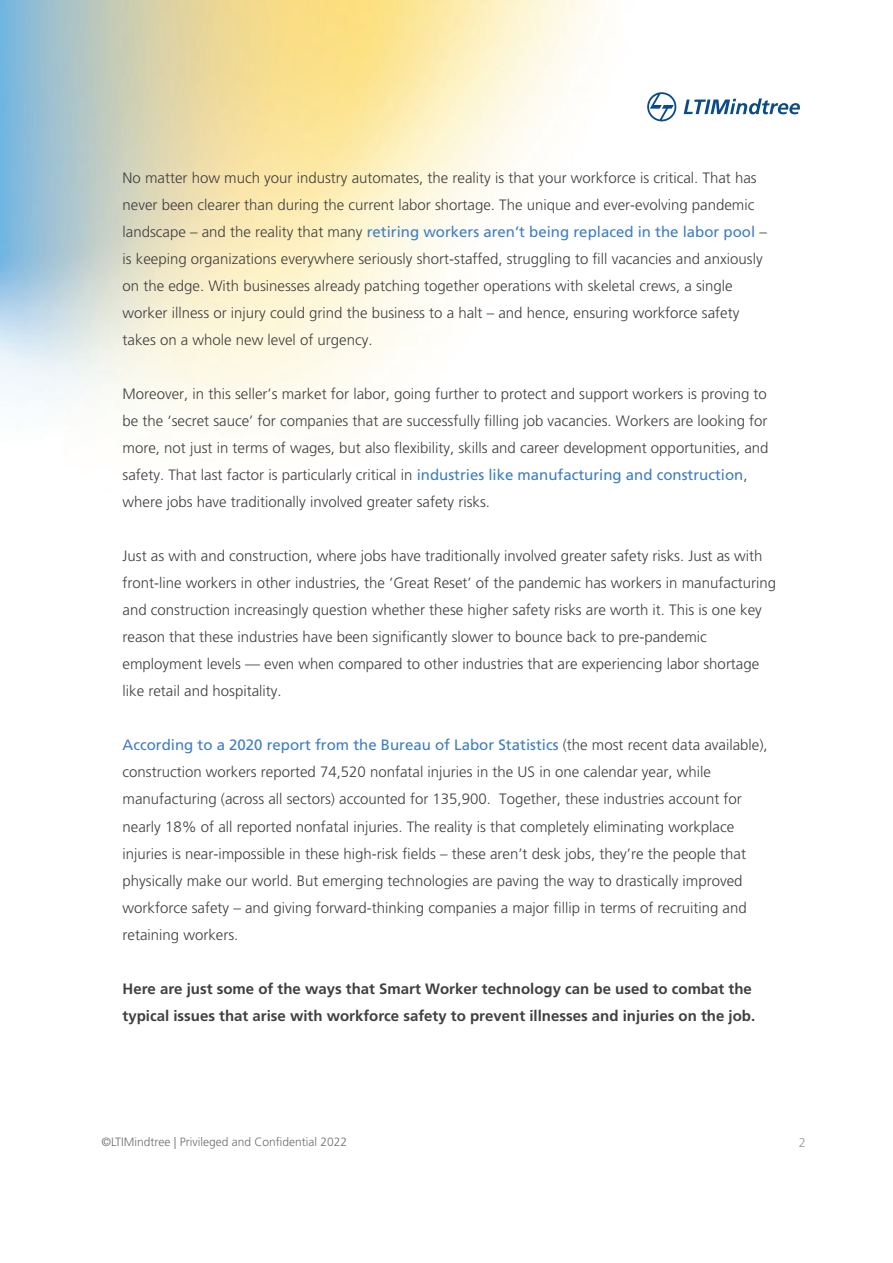
<style>
.page{position:relative;width:893px;height:1263px;background:#fff}
.page>*{position:absolute;margin:0;border:0;box-sizing:border-box;transform-origin:0 0}
.t1{font:300 15px/27px "Frutiger LT Pro";color:#413f41}
.t2{font:700 15px/27px "Frutiger LT Pro";color:#413f41}
.t3{font:300 12.75px "Frutiger LT Pro";color:#96999c}
.t4{font:300 12px "Frutiger LT Pro";color:#6d6e71}
.s1{font-weight:400;color:#3e7ec1}
</style>
<div class="page">
<svg style="left:647px;top:92px;width:29px;height:29px"></svg>
<svg style="left:684px;top:98px;width:116px;height:16px"></svg>
<p class="t1" style="left:123px;top:165px;width:646px">No matter how much your industry automates, the reality is that your workforce is critical. That has never been clearer than during the current labor shortage. The unique and ever-evolving pandemic landscape – and the reality that many <span class="s1">retiring workers aren’t being replaced in the labor pool</span> – is keeping organizations everywhere seriously short-staffed, struggling to fill vacancies and anxiously on the edge. With businesses already patching together operations with skeletal crews, a single worker illness or injury could grind the business to a halt – and hence, ensuring workforce safety takes on a whole new level of urgency.</p>
<p class="t1" style="left:123px;top:381px;width:647px">Moreover, in this seller’s market for labor, going further to protect and support workers is proving to be the ‘secret sauce’ for companies that are successfully filling job vacancies. Workers are looking for more, not just in terms of wages, but also flexibility, skills and career development opportunities, and safety. That last factor is particularly critical in <span class="s1">industries like manufacturing and construction</span>, where jobs have traditionally involved greater safety risks.</p>
<p class="t1" style="left:123px;top:543px;width:655px">Just as with and construction, where jobs have traditionally involved greater safety risks. Just as with front-line workers in other industries, the ‘Great Reset’ of the pandemic has workers in manufacturing and construction increasingly question whether these higher safety risks are worth it. This is one key reason that these industries have been significantly slower to bounce back to pre-pandemic employment levels — even when compared to other industries that are experiencing labor shortage like retail and hospitality.</p>
<p class="t1" style="left:123px;top:732px;width:647px"><span class="s1">According to a 2020 report from the Bureau of Labor Statistics</span> (the most recent data available), construction workers reported 74,520 nonfatal injuries in the US in one calendar year, while manufacturing (across all sectors) accounted for 135,900. Together, these industries account for nearly 18% of all reported nonfatal injuries. The reality is that completely eliminating workplace injuries is near-impossible in these high-risk fields – these aren’t desk jobs, they’re the people that physically make our world. But emerging technologies are paving the way to drastically improved workforce safety – and giving forward-thinking companies a major fillip in terms of recruiting and retaining workers.</p>
<p class="t2" style="left:123px;top:975px;width:634px">Here are just some of the ways that Smart Worker technology can be used to combat the typical issues that arise with workforce safety to prevent illnesses and injuries on the job.</p>
<p class="t4" style="left:101px;top:1135px;width:247px">©LTIMindtree | Privileged and Confidential 2022</p>
<p class="t3" style="left:799px;top:1135px;width:9px">2</p>
</div>
